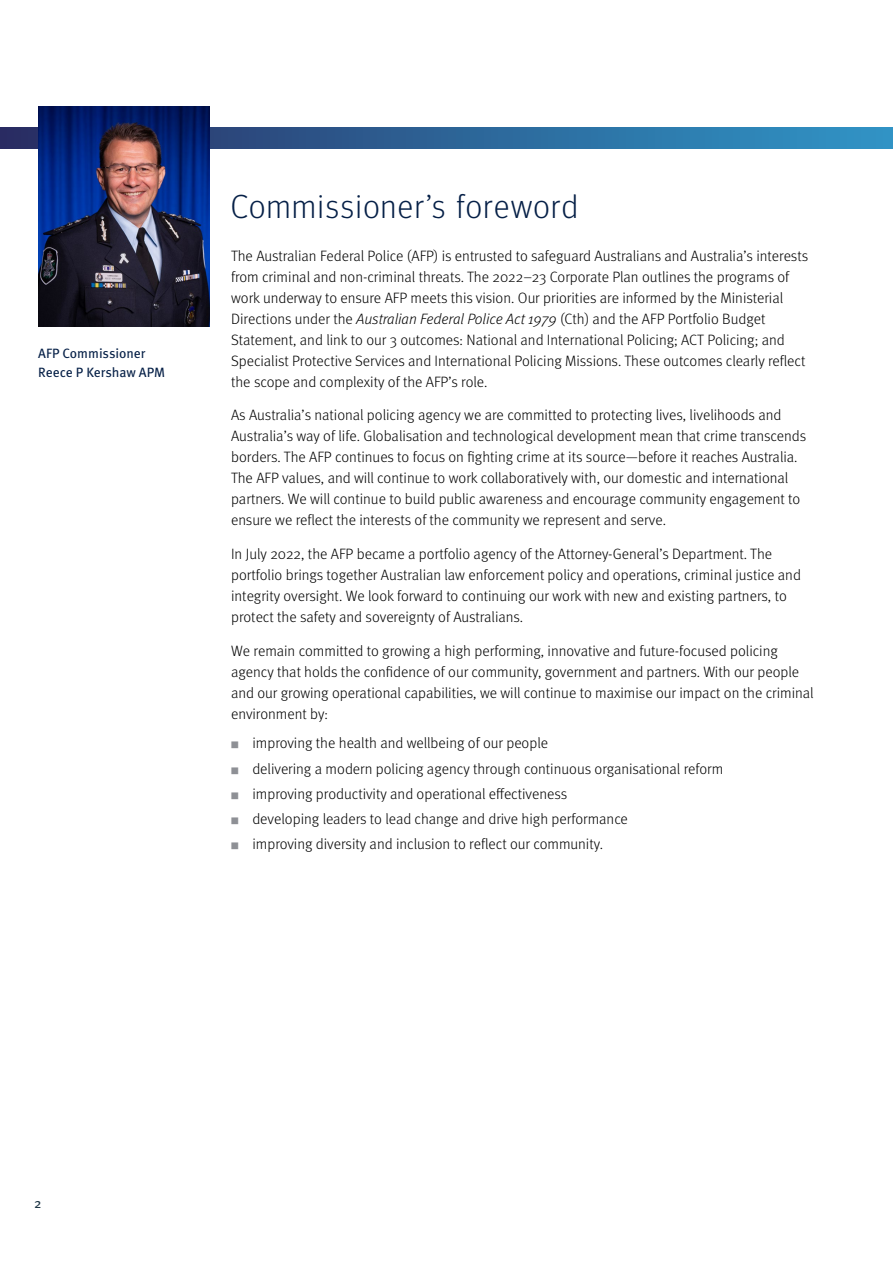
<style>
.page{position:relative;width:893px;height:1263px;background:#fff}
.page>*{position:absolute;margin:0;border:0;box-sizing:border-box;transform-origin:0 0}
.t1{font:300 33px "Meta Headline OT";letter-spacing:.05em;color:#062047}
.t2{font:300 15px/21px "Meta OT";color:#000}
.t3{font:13.5px/19.5px "Meta OT";color:#062047}
.t4{font:13.5px "Meta OT";color:#1e3646}
.s1{font-style:italic}
.s2{font-size:9px;color:#8e9095}
</style>
<div class="page">
<svg style="left:0;top:128px;width:893px;height:21px;background:#2d6a9d"></svg>
<img style="left:38px;top:106px;width:172px;height:220px">
<p class="t3" style="left:38px;top:343px;width:128px">AFP Commissioner<br>Reece P Kershaw APM</p>
<h2 class="t1" style="left:231px;top:187px;width:348px">Commissioner’s foreword</h2>
<p class="t2" style="left:231px;top:245px;width:579px">The Australian Federal Police (AFP) is entrusted to safeguard Australians and Australia’s interests from criminal and non-criminal threats. The 2022–23 Corporate Plan outlines the programs of work underway to ensure AFP meets this vision. Our priorities are informed by the Ministerial Directions under the <span class="s1">Australian Federal Police Act 1979</span> (Cth) and the AFP Portfolio Budget Statement, and link to our 3 outcomes: National and International Policing; ACT Policing; and Specialist Protective Services and International Policing Missions. These outcomes clearly reflect the scope and complexity of the AFP’s role.</p>
<p class="t2" style="left:231px;top:405px;width:577px">As Australia’s national policing agency we are committed to protecting lives, livelihoods and Australia’s way of life. Globalisation and technological development mean that crime transcends borders. The AFP continues to focus on fighting crime at its source—before it reaches Australia.<br>The AFP values, and will continue to work collaboratively with, our domestic and international partners. We will continue to build public awareness and encourage community engagement to ensure we reflect the interests of the community we represent and serve.</p>
<p class="t2" style="left:231px;top:544px;width:571px">In July 2022, the AFP became a portfolio agency of the Attorney-General’s Department. The portfolio brings together Australian law enforcement policy and operations, criminal justice and integrity oversight. We look forward to continuing our work with new and existing partners, to protect the safety and sovereignty of Australians.</p>
<p class="t2" style="left:231px;top:640px;width:584px">We remain committed to growing a high performing, innovative and future-focused policing agency that holds the confidence of our community, government and partners. With our people and our growing operational capabilities, we will continue to maximise our impact on the criminal environment by:</p>
<p class="t2" style="left:231px;top:733px;width:318px"><span class="s2">■</span> improving the health and wellbeing of our people</p>
<p class="t2" style="left:231px;top:758px;width:494px"><span class="s2">■</span> delivering a modern policing agency through continuous organisational reform</p>
<p class="t2" style="left:231px;top:783px;width:338px"><span class="s2">■</span> improving productivity and operational effectiveness</p>
<p class="t2" style="left:231px;top:809px;width:398px"><span class="s2">■</span> developing leaders to lead change and drive high performance</p>
<p class="t2" style="left:231px;top:834px;width:374px"><span class="s2">■</span> improving diversity and inclusion to reflect our community.</p>
<p class="t4" style="left:34px;top:1195px;width:9px">2</p>
</div>
